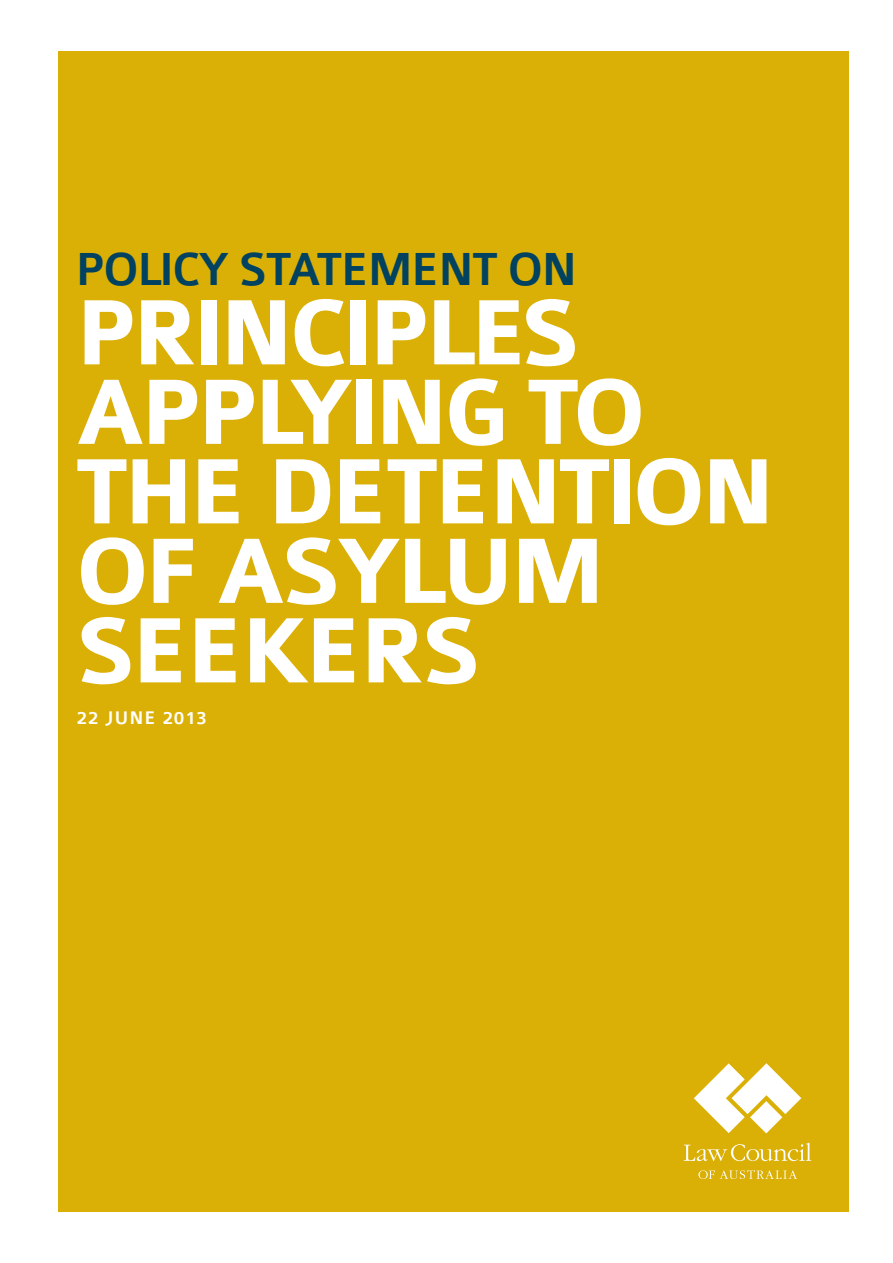
<style>
.page{position:relative;width:893px;height:1263px;background:#fff}
.page>*{position:absolute;margin:0;border:0;box-sizing:border-box;transform-origin:0 0}
.t1{font:700 99px/79.5px "Colaborate";letter-spacing:-.05em;color:#fff}
.t2{font:500 49.5px "Colaborate";letter-spacing:-.04em;color:#004260}
.t3{font:500 19.5px "Colaborate";letter-spacing:.04em;color:#fff}
</style>
<div class="page">
<div style="left:58px;top:51px;width:791px;height:1161px;background:#dbb006"></div>
<svg style="left:698px;top:1170px;width:99px;height:9px"></svg>
<svg style="left:684px;top:1142px;width:127px;height:19px"></svg>
<svg style="left:694px;top:1063px;width:107px;height:70px"></svg>
<p class="t2" style="left:75px;top:243px;width:503px">POLICY STATEMENT ON</p>
<p class="t1" style="left:75px;top:296px;width:702px">PRINCIPLES<br>APPLYING TO<br>THE DETENTION<br>OF ASYLUM<br>SEEKERS</p>
<p class="t3" style="left:77px;top:708px;width:132px">22 JUNE 2013</p>
</div>
